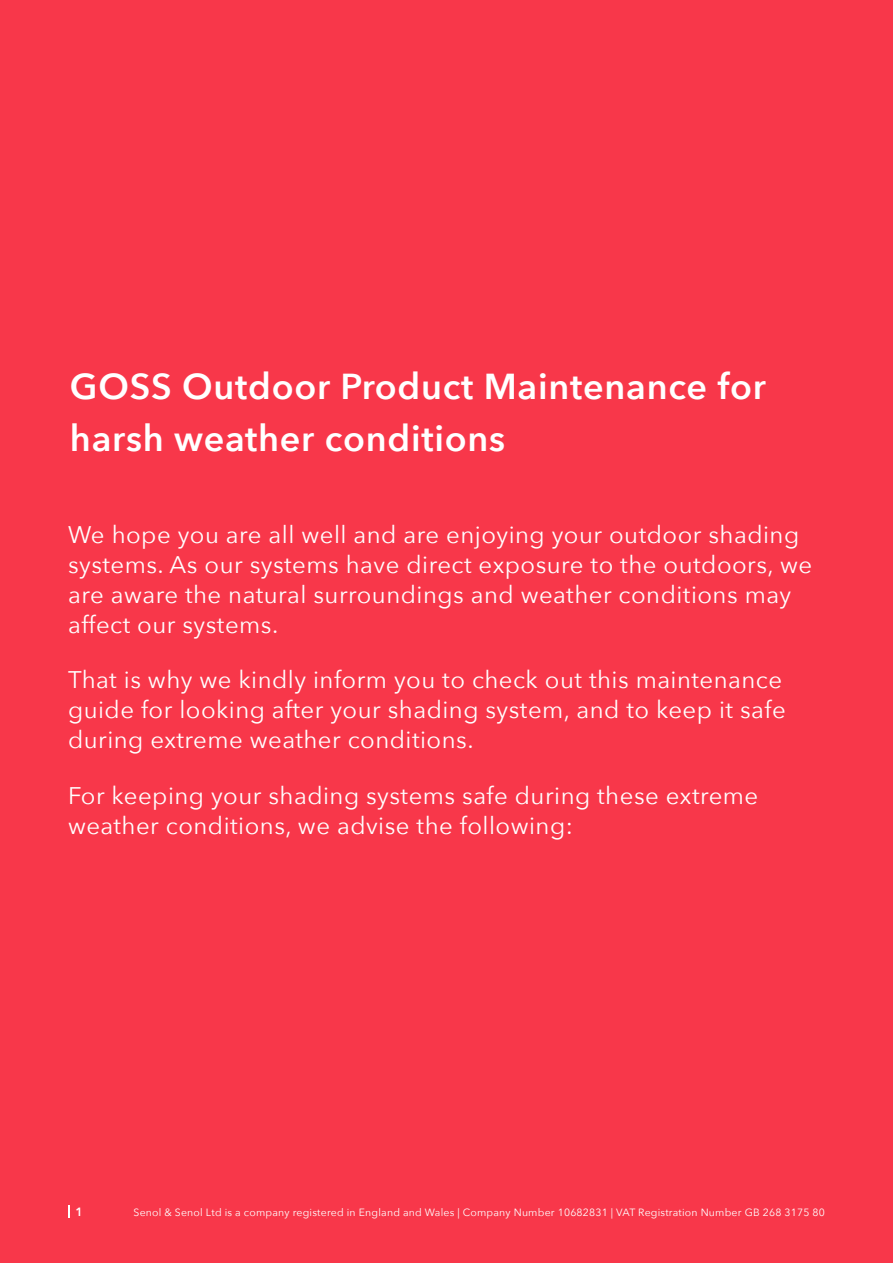
<style>
.page{position:relative;width:893px;height:1263px;background:#f8374a}
.page>*{position:absolute;margin:0;border:0;box-sizing:border-box;transform-origin:0 0}
.t1{font:600 36px/51px "Avenir Next";letter-spacing:.02em;color:#fff}
.t2{font:24px/30px "Avenir Next";letter-spacing:.02em;color:#fff}
.t3{font:600 12px "Avenir Next";color:#fff}
.t4{font:10.5px "Avenir Next";letter-spacing:.02em;color:#fff}
</style>
<div class="page">
<svg style="left:69px;top:1205px;width:1px;height:13px"></svg>
<h1 class="t1" style="left:70px;top:360px;width:697px">GOSS Outdoor Product Maintenance for harsh weather conditions</h1>
<p class="t2" style="left:68px;top:518px;width:746px">We hope you are all well and are enjoying your outdoor shading systems. As our systems have direct exposure to the outdoors, we are aware the natural surroundings and weather conditions may affect our systems.</p>
<p class="t2" style="left:68px;top:664px;width:719px">That is why we kindly inform you to check out this maintenance guide for looking after your shading system, and to keep it safe during extreme weather conditions.</p>
<p class="t2" style="left:68px;top:779px;width:692px">For keeping your shading systems safe during these extreme weather conditions, we advise the following:</p>
<p class="t3" style="left:75px;top:1201px;width:9px">1</p>
<p class="t4" style="left:134px;top:1203px;width:693px">Senol &amp; Senol Ltd is a company registered in England and Wales | Company Number 10682831 | VAT Registration Number GB 268 3175 80</p>
</div>
